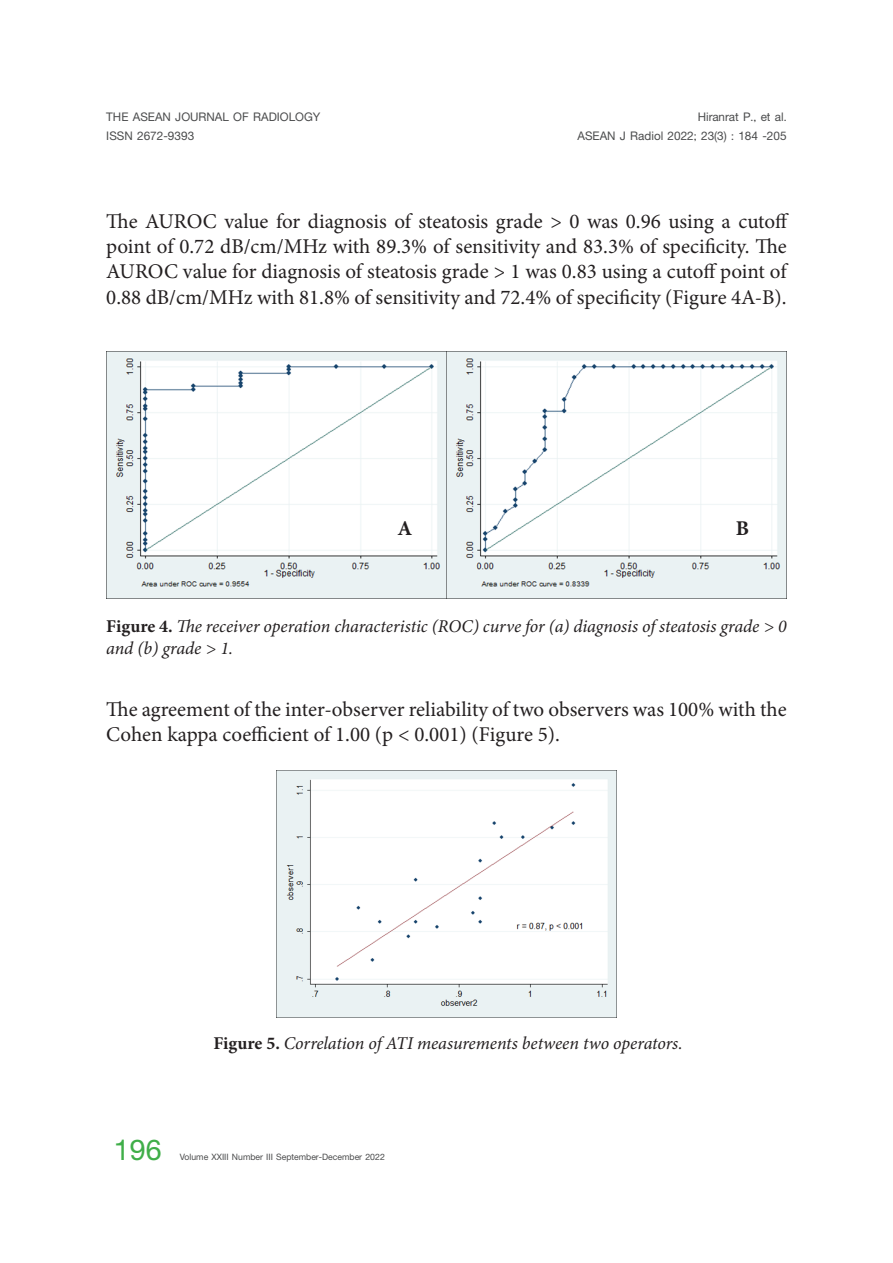
<style>
.page{position:relative;width:893px;height:1263px;background:#fff}
.page>*{position:absolute;margin:0;border:0;box-sizing:border-box;transform-origin:0 0}
.t1{font:700 43.5px "PSL Kanda Pro";color:#40ae49}
.t2{font:21px/25.2px "Minion Pro";color:#231f20;text-align:justify}
.t3{font:700 21px "Minion Pro";color:#231f20}
.t4{font:italic 18px/21.6px "Minion Pro";letter-spacing:-.005em;color:#231f20}
.t5{font:700 18px/18.9px "PSL Kanda Pro";color:#4b4c4d;text-align:right}
.t6{font:700 13.35px "PSL Kanda Pro";color:#4b4c4d}
.s1{font-weight:700;font-style:normal}
</style>
<div class="page">
<img style="left:107px;top:352px;width:680px;height:246px">
<img style="left:276px;top:770px;width:341px;height:247px">
<p class="t5" style="left:106px;top:107px;width:216px">THE ASEAN JOURNAL OF RADIOLOGY</p>
<p class="t5" style="left:106px;top:126px;width:89px">ISSN 2672-9393</p>
<p class="t5" style="left:577px;top:107px;width:211px">Hiranrat P., et al.<br>ASEAN J Radiol 2022; 23(3) : 184 -205</p>
<p class="t2" style="left:106px;top:209px;width:684px">The AUROC value for diagnosis of steatosis grade &gt; 0 was 0.96 using a cutoff point of 0.72 dB/cm/MHz with 89.3% of sensitivity and 83.3% of specificity. The AUROC value for diagnosis of steatosis grade &gt; 1 was 0.83 using a cutoff point of 0.88 dB/cm/MHz with 81.8% of sensitivity and 72.4% of specificity (Figure 4A-B).</p>
<p class="t3" style="left:398px;top:513px;width:16px">A</p>
<p class="t3" style="left:736px;top:513px;width:15px">B</p>
<p class="t4" style="left:106px;top:616px;width:682px"><span class="s1">Figure 4.</span> The receiver operation characteristic (ROC) curve for (a) diagnosis of steatosis grade &gt; 0 and (b) grade &gt; 1.</p>
<p class="t2" style="left:106px;top:696px;width:682px">The agreement of the inter-observer reliability of two observers was 100% with the<br>Cohen kappa coefficient of 1.00 (p &lt; 0.001) (Figure 5).</p>
<p class="t4" style="left:213px;top:1032px;width:471px"><span class="s1">Figure 5.</span> Correlation of ATI measurements between two operators.</p>
<h1 class="t1" style="left:114px;top:1125px;width:49px">196</h1>
<p class="t6" style="left:180px;top:1149px;width:207px">Volume XXIII Number III September-December 2022</p>
</div>
